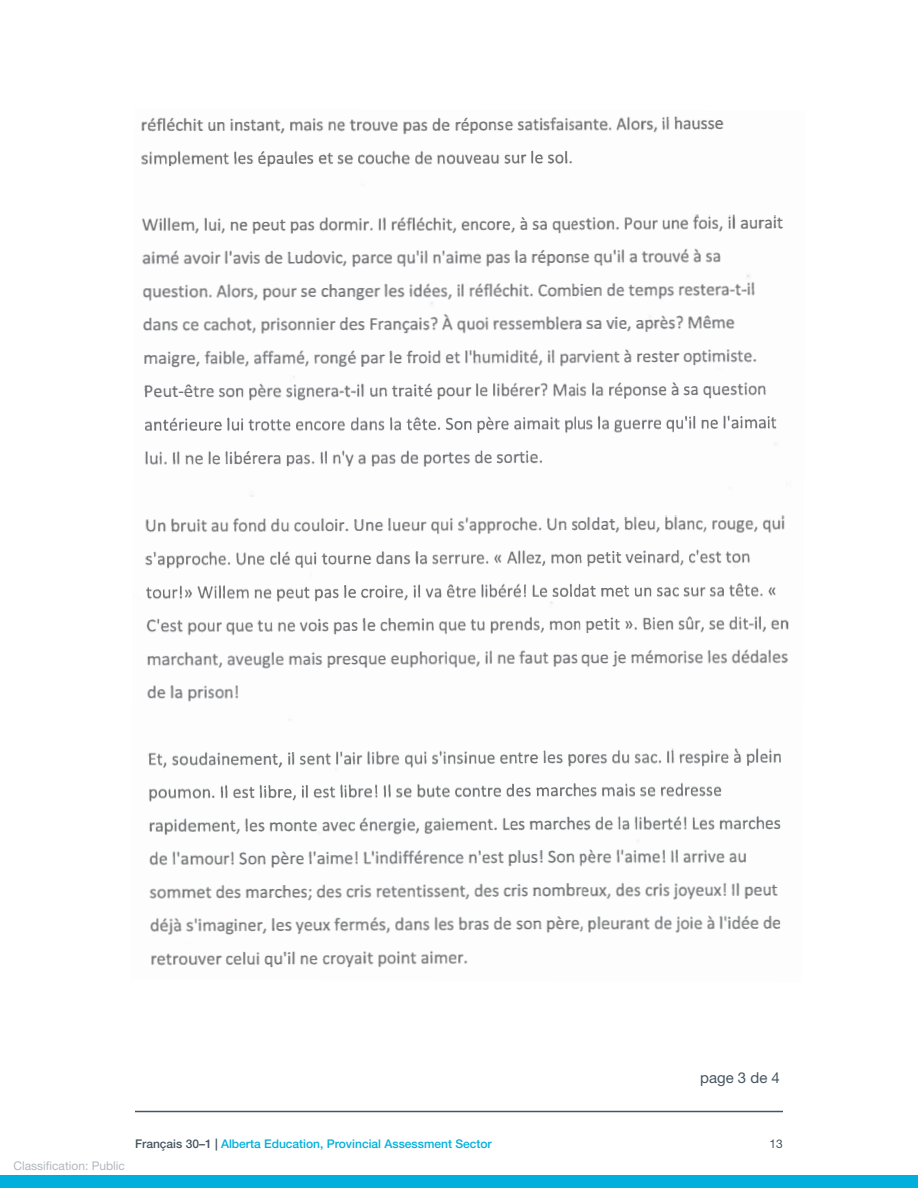
<style>
.page{position:relative;width:918px;height:1188px;background:#fff}
.page>*{position:absolute;margin:0;border:0;box-sizing:border-box;transform-origin:0 0}
.Body_Copy_ExAssignSc{font:15px "Helvetica Neue LT Std";color:#465560}
.t1{font:500 12px "Helvetica Neue LT Std";color:#00afdb}
.t2{font:12px "Helvetica Neue LT Std";color:#b1b8bc}
.t3{font:12px "Helvetica Neue LT Std";color:#465560}
.s1{color:#465560}
</style>
<div class="page">
<hr style="left:135px;top:1111px;width:648px;height:1px;background:#465560">
<div style="left:0;top:1175px;width:918px;height:13px;background:#00afdb"></div>
<img style="left:142px;top:214px;width:641px;height:253px">
<img style="left:147px;top:748px;width:634px;height:220px">
<img style="left:145px;top:515px;width:644px;height:187px">
<img style="left:142px;top:116px;width:582px;height:51px">
<p class="Body_Copy_ExAssignSc" style="left:700px;top:1069px;width:81px">page 3 de 4</p>
<p class="t2" style="left:14px;top:1159px;width:113px">Classification: Public</p>
<p class="t1" style="left:135px;top:1137px;width:358px"><span class="s1">Français 30–1 |</span> Alberta Education, Provincial Assessment Sector</p>
<p class="t3" style="left:770px;top:1137px;width:15px">13</p>
</div>
